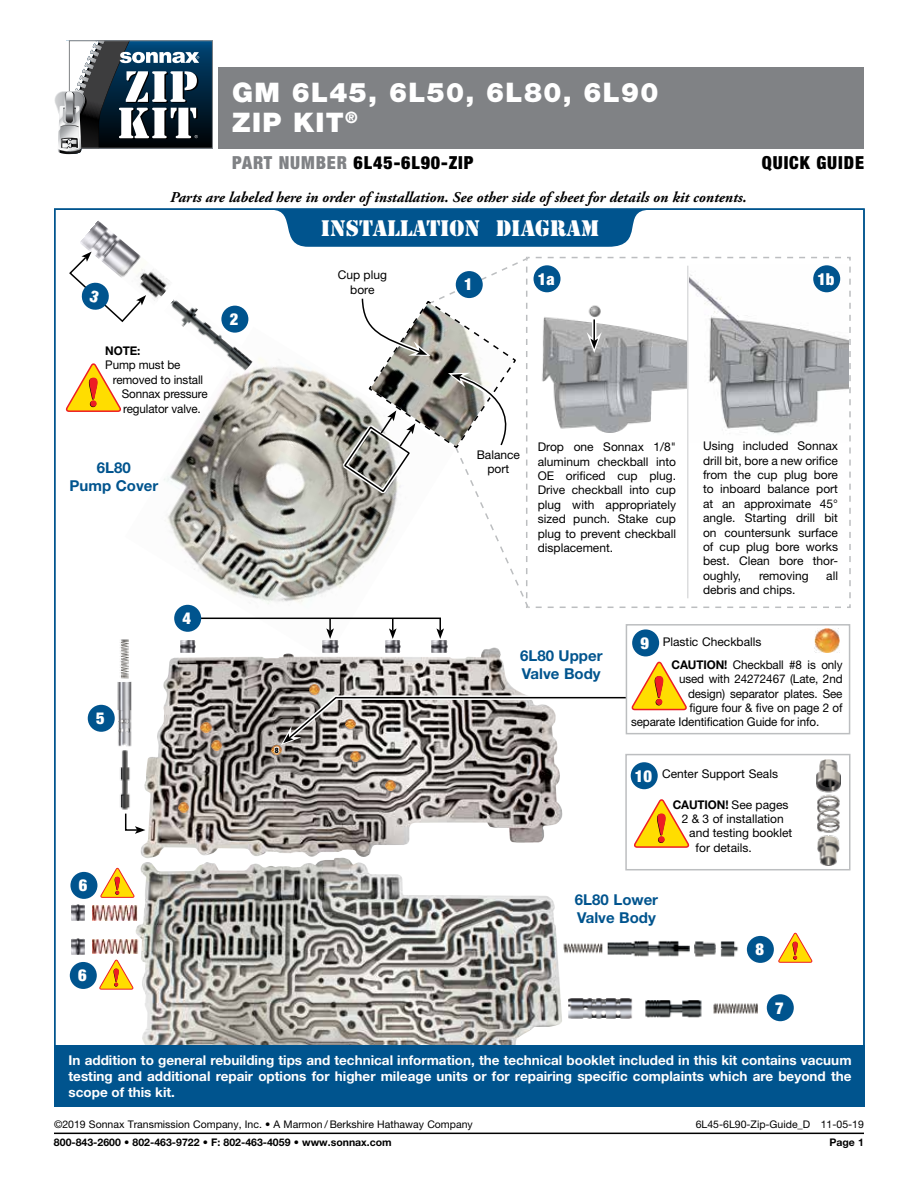
<style>
.page{position:relative;width:918px;height:1188px;background:#fff}
.page>*{position:absolute;margin:0;border:0;box-sizing:border-box;transform-origin:0 0}
.t1{font:900 27px/30px "Helvetica Neue LT Std";letter-spacing:.05em;color:#fff}
.t2{font:21px "Stencil Std";color:#fff}
.t3{font:900 condensed 18px "Helvetica Neue LT Std";letter-spacing:.05em;color:#000}
.t4{font:900 condensed 16.5px "Helvetica Neue LT Std";color:#fff}
.t5{font:italic 700 15px "Adobe Garamond Pro";color:#000}
.t6{font:700 15px/18px "Helvetica Neue LT Std";color:#00548e}
.t7{font:700 13.5px/16.2px "Helvetica Neue LT Std";color:#fff;text-align:justify}
.t8{font:12px/14.4px "Helvetica Neue LT Std";color:#000;text-align:justify}
.t9{font:700 12px "Helvetica Neue LT Std";letter-spacing:-.01em;color:#000}
.t10{font:10.5px "Helvetica Neue LT Std";color:#000}
.t11{font:700 10.5px "Helvetica Neue LT Std";color:#000}
.t12{font:900 condensed 7.5px "Helvetica Neue LT Std";color:#000}
.s1{color:#808285}
.s2{font-weight:900;font-stretch:condensed;font-size:16.5px;color:#fff}
.s3{font-weight:700}
.s4{font-weight:400}
</style>
<div class="page">
<div style="left:219px;top:67px;width:645px;height:81px;background:#808285"></div>
<svg style="left:66px;top:363px;width:55px;height:49px"></svg>
<img style="left:164px;top:358px;width:284px;height:290px">
<img style="left:164px;top:299px;width:92px;height:77px">
<img style="left:80px;top:220px;width:93px;height:85px">
<div style="left:221px;top:306px;width:27px;height:27px;background:#00548e;border-radius:50%"></div>
<div style="left:767px;top:994px;width:27px;height:27px;background:#00548e;border-radius:50%"></div>
<div style="left:747px;top:936px;width:27px;height:27px;background:#00548e;border-radius:50%"></div>
<svg style="left:778px;top:933px;width:34px;height:30px"></svg>
<div style="left:625px;top:754px;width:225px;height:116px;border:2px solid #bcbec0"></div>
<div style="left:631px;top:762px;width:27px;height:27px;background:#00548e;border-radius:50%"></div>
<svg style="left:634px;top:799px;width:55px;height:49px"></svg>
<img style="left:129px;top:859px;width:420px;height:186px">
<img style="left:569px;top:999px;width:189px;height:19px">
<img style="left:563px;top:940px;width:176px;height:17px">
<img style="left:92px;top:939px;width:46px;height:15px">
<img style="left:92px;top:905px;width:46px;height:15px">
<img style="left:140px;top:648px;width:423px;height:211px">
<svg style="left:178px;top:802px;width:10px;height:10px"></svg>
<svg style="left:201px;top:723px;width:10px;height:10px"></svg>
<svg style="left:212px;top:741px;width:10px;height:10px"></svg>
<svg style="left:386px;top:781px;width:10px;height:9px"></svg>
<img style="left:180px;top:640px;width:16px;height:13px">
<img style="left:323px;top:640px;width:15px;height:13px">
<img style="left:385px;top:640px;width:16px;height:13px">
<img style="left:432px;top:640px;width:15px;height:13px">
<img style="left:117px;top:639px;width:15px;height:171px">
<svg style="left:125px;top:812px;width:20px;height:22px"></svg>
<img style="left:72px;top:939px;width:12px;height:15px">
<img style="left:72px;top:905px;width:12px;height:15px">
<div style="left:88px;top:705px;width:27px;height:27px;background:#00548e;border-radius:50%"></div>
<svg style="left:186px;top:617px;width:258px;height:22px"></svg>
<div style="left:174px;top:605px;width:27px;height:27px;background:#00548e;border-radius:50%"></div>
<div style="left:70px;top:962px;width:27px;height:27px;background:#00548e;border-radius:50%"></div>
<svg style="left:99px;top:960px;width:34px;height:30px"></svg>
<div style="left:70px;top:872px;width:27px;height:27px;background:#00548e;border-radius:50%"></div>
<svg style="left:101px;top:868px;width:33px;height:30px"></svg>
<img style="left:816px;top:759px;width:24px;height:107px">
<svg style="left:339px;top:256px;width:512px;height:353px"></svg>
<div style="left:626px;top:624px;width:224px;height:110px;border:2px solid #bcbec0"></div>
<div style="left:632px;top:629px;width:27px;height:27px;background:#00548e;border-radius:50%"></div>
<svg style="left:272px;top:662px;width:415px;height:99px"></svg>
<img style="left:814px;top:629px;width:25px;height:24px">
<hr style="left:54px;top:1133px;width:810px;height:1px;background:#000">
<svg style="left:54px;top:40px;width:159px;height:114px"></svg>
<svg style="left:278px;top:211px;width:364px;height:36px;background:#105f95"></svg>
<div style="left:55px;top:1045px;width:810px;height:62px;background:#00548e"></div>
<svg style="left:69px;top:252px;width:77px;height:71px"></svg>
<h1 class="t1" style="left:232px;top:77px;width:428px">GM 6L45, 6L50, 6L80, 6L90<br>ZIP KIT<sup>®</sup></h1>
<h3 class="t3" style="left:232px;top:152px;width:243px"><span class="s1">PART NUMBER</span> 6L45-6L90-ZIP</h3>
<h3 class="t3" style="left:762px;top:152px;width:104px">QUICK GUIDE</h3>
<p class="t5" style="left:170px;top:189px;width:578px">Parts are labeled here in order of installation. See other side of sheet for details on kit contents.</p>
<h2 class="t2" style="left:321px;top:215px;width:280px">INSTALLATION DIAGRAM</h2>
<p class="t9" style="left:105px;top:343px;width:37px">NOTE:</p>
<p class="t8" style="left:105px;top:358px;width:77px">Pump must be</p>
<p class="t8" style="left:113px;top:372px;width:92px">removed to install</p>
<p class="t8" style="left:122px;top:387px;width:87px">Sonnax pressure</p>
<p class="t8" style="left:123px;top:401px;width:79px">regulator valve.</p>
<h3 class="t4" style="left:230px;top:309px;width:10px">2</h3>
<p class="t8" style="left:338px;top:267px;width:51px;text-align:center">Cup plug bore</p>
<h3 class="t4" style="left:464px;top:274px;width:10px">1</h3>
<h3 class="t4" style="left:538px;top:269px;width:18px">1a</h3>
<h3 class="t4" style="left:817px;top:269px;width:19px">1b</h3>
<p class="t6" style="left:70px;top:458px;width:90px;text-align:center">6L80<br>Pump Cover</p>
<h3 class="t4" style="left:96px;top:708px;width:10px">5</h3>
<h3 class="t4" style="left:183px;top:608px;width:10px">4</h3>
<h3 class="t4" style="left:79px;top:875px;width:10px">6</h3>
<h3 class="t4" style="left:78px;top:965px;width:10px">6</h3>
<p class="t12" style="left:275px;top:745px;width:5px">8</p>
<p class="t8" style="left:477px;top:447px;width:45px;text-align:center">Balance port</p>
<p class="t8" style="left:538px;top:440px;width:140px">Drop one Sonnax 1/8" aluminum checkball into OE orificed cup plug.<br>Drive checkball into cup plug with appropriately sized punch. Stake cup plug to prevent checkball displacement.</p>
<p class="t8" style="left:703px;top:439px;width:137px">Using included Sonnax drill bit, bore a new orifice from the cup plug bore to inboard balance port at an approximate 45° angle. Starting drill bit on countersunk surface of cup plug bore works best. Clean bore thor&shy;oughly,</p>
<p class="t8" style="left:759px;top:568px;width:51px">removing</p>
<p class="t8" style="left:826px;top:568px;width:13px">all</p>
<p class="t8" style="left:703px;top:583px;width:94px">debris and chips.</p>
<p class="t6" style="left:520px;top:646px;width:84px">6L80 Upper<br>Valve Body</p>
<p class="t8" style="left:672px;top:630px;width:173px;line-height:22.6px;text-indent:-31px"><span class="s2">9</span> Plastic Checkballs<br><span class="s3">CAUTION!</span> Checkball #8 is only</p>
<p class="t8" style="left:679px;top:672px;width:165px">used with 24272467 (Late, 2nd</p>
<p class="t8" style="left:688px;top:686px;width:156px">design) separator plates. See</p>
<p class="t8" style="left:690px;top:700px;width:155px">figure four &amp; five on page 2 of</p>
<p class="t8" style="left:631px;top:715px;width:190px">separate Identification Guide for info.</p>
<h3 class="t4" style="left:635px;top:766px;width:19px">10</h3>
<p class="t8" style="left:662px;top:766px;width:118px">Center Support Seals</p>
<p class="t9" style="left:673px;top:797px;width:117px">CAUTION! <span class="s4">See pages</span></p>
<p class="t8" style="left:682px;top:811px;width:104px">2 &amp; 3 of installation</p>
<p class="t8" style="left:689px;top:826px;width:105px">and testing booklet</p>
<p class="t8" style="left:696px;top:840px;width:58px">for details.</p>
<p class="t6" style="left:575px;top:890px;width:85px">6L80 Lower<br>Valve Body</p>
<h3 class="t4" style="left:755px;top:939px;width:10px">8</h3>
<h3 class="t4" style="left:775px;top:998px;width:10px">7</h3>
<p class="t7" style="left:69px;top:1051px;width:784px">In addition to general rebuilding tips and technical information, the technical booklet included in this kit contains vacuum testing and additional repair options for higher mileage units or for repairing specific complaints which are beyond the scope of this kit.</p>
<p class="t10" style="left:54px;top:1118px;width:420px">©2019 Sonnax Transmission Company, Inc. • A Marmon / Berkshire Hathaway Company</p>
<p class="t10" style="left:696px;top:1118px;width:170px">6L45-6L90-Zip-Guide_D 11-05-19</p>
<p class="t11" style="left:54px;top:1136px;width:339px">800-843-2600 • 802-463-9722 • F: 802-463-4059 • www.sonnax.com</p>
<p class="t11" style="left:829px;top:1136px;width:36px">Page 1</p>
</div>
